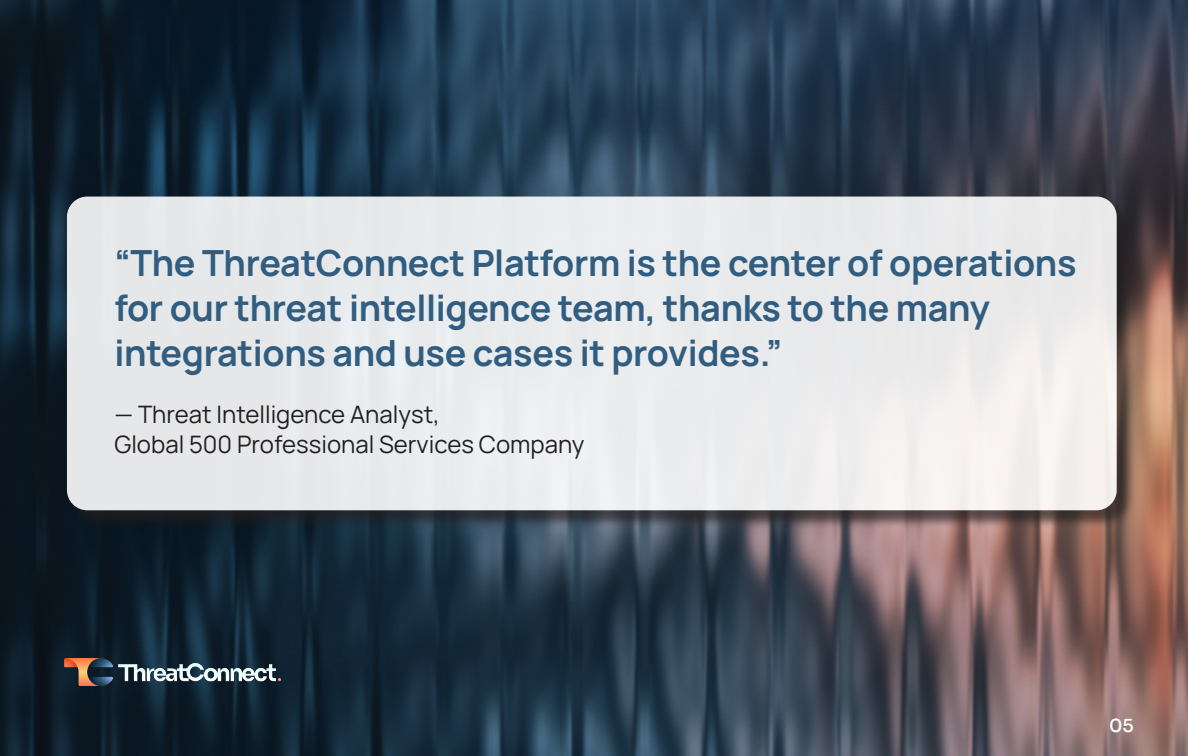
<style>
.page{position:relative;width:1188px;height:756px;background:#fff}
.page>*{position:absolute;margin:0;border:0;box-sizing:border-box;transform-origin:0 0}
.t1{font:700 36px/45px "Manrope";letter-spacing:-.01em;color:#315d80}
.t2{font:24px "Manrope";color:#231f20}
.t3{font:500 18px "Sora";color:#fff}
</style>
<div class="page">
<img style="left:0;top:0;width:1188px;height:756px">
<div style="left:69px;top:199px;width:1067px;height:330px;background:#231f20;opacity:.75"></div>
<div style="left:67px;top:197px;width:1050px;height:313px;background:linear-gradient(to right,#e5e8ea,#f0eeef);border-radius:20px"></div>
<img style="left:64px;top:658px;width:216px;height:27px">
<p class="t1" style="left:114px;top:239px;width:964px">“The ThreatConnect Platform is the center of operations for our threat intelligence team, thanks to the many</p>
<p class="t1" style="left:114px;top:329px;width:670px">integrations and use cases it provides.”</p>
<p class="t2" style="left:114px;top:397px;width:327px">— Threat Intelligence Analyst,</p>
<p class="t2" style="left:114px;top:427px;width:472px">Global 500 Professional Services Company</p>
<p class="t3" style="left:1109px;top:711px;width:26px">05</p>
</div>
